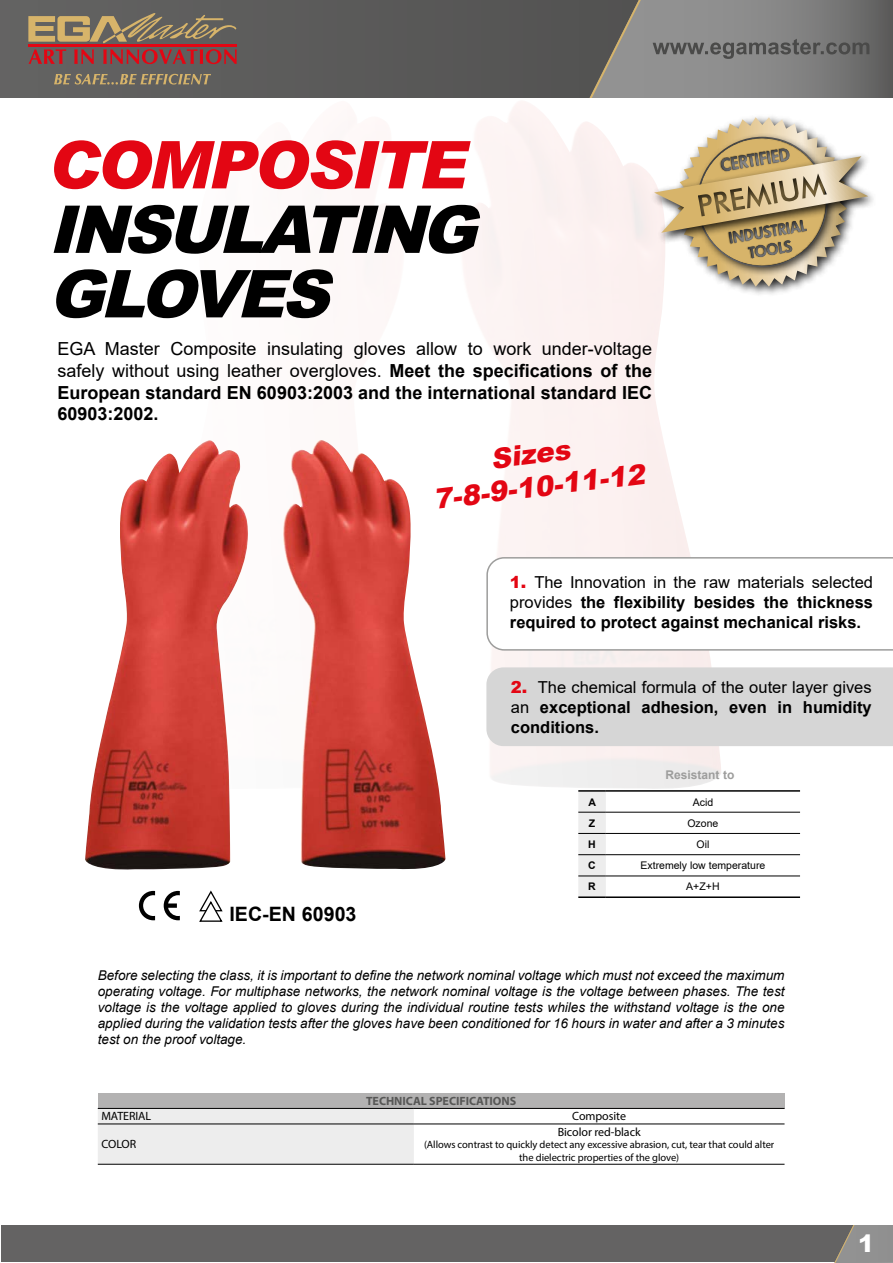
<style>
.page{position:relative;width:893px;height:1263px;background:#fff}
.page>*{position:absolute;margin:0;border:0;box-sizing:border-box;transform-origin:0 0}
.t1{font:italic 900 66px/64.5px "Arial";color:#000}
.t2{font:italic 900 66px "Arial";letter-spacing:-.04em;color:#e30613}
.t3{font:italic 900 27.75px/33.3px "Arial";color:#e30613;text-align:center}
.t4{font:900 24px "Arial";color:#fff}
.t5{font:700 19.8px "Arial";color:#000}
.t6{font:700 18px/21.6px "Arial";color:#000;text-align:justify}
.t7{font:700 16.5px/19.8px "Arial";color:#000;text-align:justify}
.t8{font:italic 13.5px/16.2px "Arial";color:#000;text-align:justify}
.t9{font:12px "Myriad Pro";letter-spacing:-.005em;color:#000}
.t10{font:700 12px "Myriad Pro";letter-spacing:-.005em;color:#575756}
.t11{font:700 12px "Arial";color:#9d9d9c}
.t12{font:10.5px/12.5px "Myriad Pro";letter-spacing:-.005em;color:#000;text-align:center}
.t13{font:10.5px "Arial";color:#000}
.t14{font:700 10.5px "Arial";color:#000}
.s1{font-weight:400}
.s2{font-weight:900;color:#e30613}
</style>
<div class="page">
<div style="left:1px;top:1225px;width:891px;height:37px;background:#646363"></div>
<svg style="left:835px;top:1225px;width:57px;height:37px"></svg>
<div style="left:0;top:0;width:893px;height:98px;background:#5a5a59"></div>
<svg style="left:28px;top:13px;width:209px;height:30px"></svg>
<hr style="left:28px;top:44px;width:209px;height:3px;background:#e30613">
<svg style="left:29px;top:49px;width:37px;height:15px"></svg>
<svg style="left:74px;top:49px;width:20px;height:15px"></svg>
<svg style="left:103px;top:49px;width:134px;height:15px"></svg>
<svg style="left:54px;top:74px;width:157px;height:11px"></svg>
<svg style="left:589px;top:0;width:285px;height:98px"></svg>
<div style="left:486px;top:667px;width:407px;height:79px;background:#d6d6d6"></div>
<svg style="left:486px;top:557px;width:407px;height:94px"></svg>
<svg style="left:164px;top:891px;width:16px;height:29px"></svg>
<svg style="left:139px;top:891px;width:16px;height:29px"></svg>
<hr style="left:578px;top:790px;width:28px;height:2px;background:#000">
<hr style="left:606px;top:790px;width:194px;height:2px;background:#000">
<hr style="left:606px;top:812px;width:194px;height:1px;background:#000">
<hr style="left:606px;top:833px;width:194px;height:1px;background:#000">
<hr style="left:606px;top:854px;width:194px;height:1px;background:#000">
<hr style="left:578px;top:896px;width:28px;height:2px;background:#000">
<hr style="left:606px;top:896px;width:194px;height:2px;background:#000">
<svg style="left:578px;top:791px;width:28px;height:106px;background:#e1e1e1"></svg>
<hr style="left:606px;top:876px;width:194px;height:1px;background:#000">
<svg style="left:199px;top:890px;width:24px;height:32px"></svg>
<img style="left:85px;top:440px;width:360px;height:430px">
<div style="left:673px;top:113px;width:184px;height:184px;background:#000;opacity:.87"></div>
<div style="left:649px;top:152px;width:228px;height:92px;background:#000;opacity:.87"></div>
<svg style="left:654px;top:117px;width:214px;height:170px"></svg>
<div style="left:98px;top:1093px;width:686px;height:15px;background:#b3b2b2"></div>
<svg style="left:98px;top:1109px;width:686px;height:55px"></svg>
<hr style="left:98px;top:1108px;width:316px;height:1px;background:#000">
<hr style="left:414px;top:1108px;width:370px;height:1px;background:#000">
<hr style="left:98px;top:1124px;width:316px;height:1px;background:#000">
<hr style="left:414px;top:1124px;width:370px;height:1px;background:#000">
<hr style="left:98px;top:1164px;width:316px;height:1px;background:#000">
<hr style="left:414px;top:1164px;width:370px;height:1px;background:#000">
<h1 class="t2" style="left:48px;top:124px;width:420px">COMPOSITE</h1>
<h1 class="t1" style="left:48px;top:195px;width:452px">INSULATING<br>GLOVES</h1>
<h3 class="t6" style="left:57px;top:338px;width:596px"><span class="s1">EGA Master Composite insulating gloves allow to work under-voltage safely without using leather overgloves.</span> Meet the specifications of the European standard EN 60903:2003 and the international standard IEC 60903:2002.</h3>
<h2 class="t3" style="left:428px;top:449px;width:214px;rotate:-7deg">Sizes<br>7-8-9-10-11-12</h2>
<p class="t7" style="left:510px;top:573px;width:365px"><span class="s2">1.</span> <span class="s1">The Innovation in the raw materials selected provides</span> the flexibility besides the thickness required to protect against mechanical risks.</p>
<p class="t7" style="left:511px;top:678px;width:362px"><span class="s2">2.</span> <span class="s1">The chemical formula of the outer layer gives an</span> exceptional adhesion, even in humidity conditions.</p>
<p class="t11" style="left:666px;top:766px;width:71px">Resistant to</p>
<h3 class="t5" style="left:229px;top:900px;width:128px">IEC-EN 60903</h3>
<p class="t14" style="left:588px;top:794px;width:9px">A</p>
<p class="t13" style="left:693px;top:795px;width:22px">Acid</p>
<p class="t14" style="left:589px;top:815px;width:8px">Z</p>
<p class="t13" style="left:687px;top:816px;width:32px">Ozone</p>
<p class="t14" style="left:588px;top:837px;width:9px">H</p>
<p class="t13" style="left:696px;top:837px;width:14px">Oil</p>
<p class="t14" style="left:588px;top:858px;width:9px">C</p>
<p class="t13" style="left:640px;top:858px;width:126px">Extremely low temperature</p>
<p class="t14" style="left:588px;top:879px;width:9px">R</p>
<p class="t13" style="left:686px;top:879px;width:35px">A+Z+H</p>
<p class="t8" style="left:98px;top:967px;width:688px">Before selecting the class, it is important to define the network nominal voltage which must not exceed the maximum operating voltage. For multiphase networks, the network nominal voltage is the voltage between phases. The test voltage is the voltage applied to gloves during the individual routine tests whiles the withstand voltage is the one applied during the validation tests after the gloves have been conditioned for 16 hours in water and after a 3 minutes test on the proof voltage.</p>
<p class="t10" style="left:366px;top:1093px;width:152px">TECHNICAL SPECIFICATIONS</p>
<p class="t9" style="left:102px;top:1109px;width:51px">MATERIAL</p>
<p class="t9" style="left:572px;top:1109px;width:55px">Composite</p>
<p class="t9" style="left:102px;top:1137px;width:36px">COLOR</p>
<p class="t9" style="left:558px;top:1124px;width:84px">Bicolor red-black</p>
<p class="t12" style="left:424px;top:1138px;width:352px">(Allows contrast to quickly detect any excessive abrasion, cut, tear that could alter the dielectric properties of the glove)</p>
<h3 class="t4" style="left:858px;top:1226px;width:18px">1</h3>
</div>
